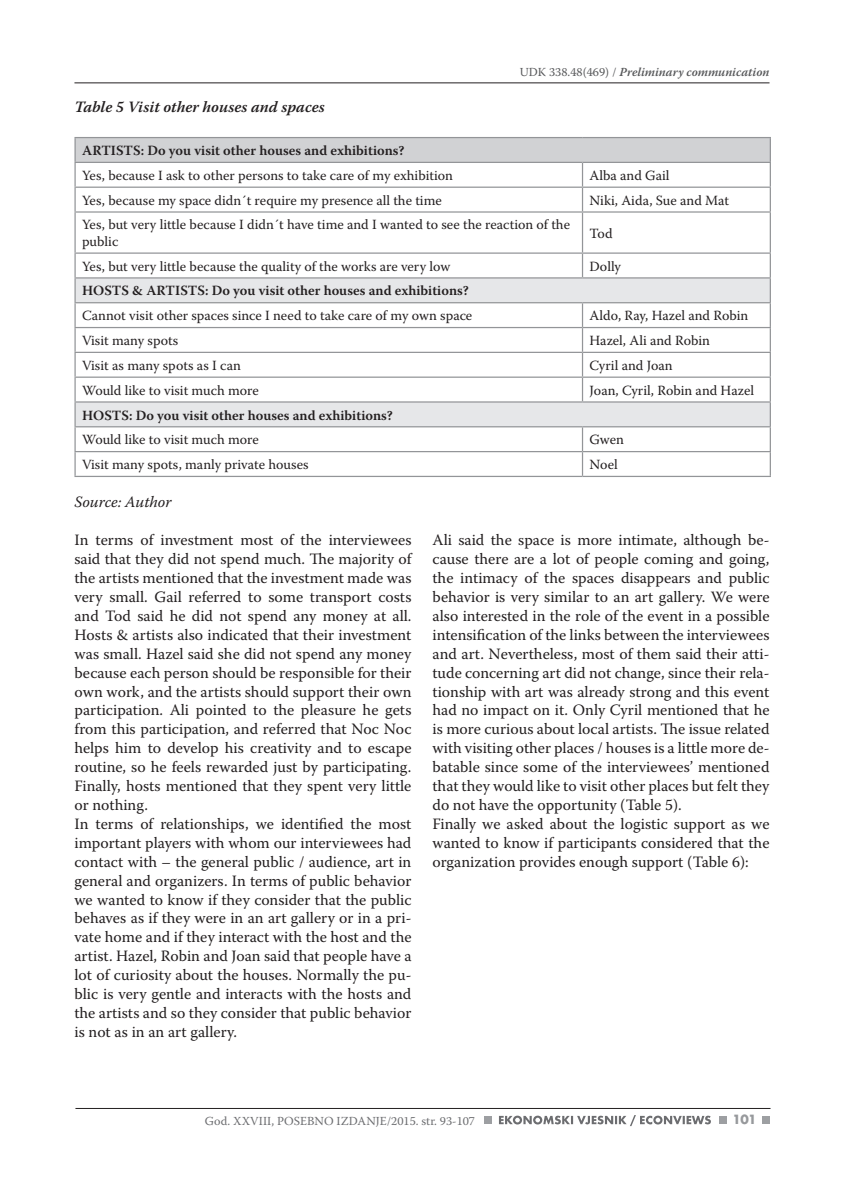
<style>
.page{position:relative;width:844px;height:1191px;background:#fff}
.page>*{position:absolute;margin:0;border:0;box-sizing:border-box;transform-origin:0 0}
.t1{font:15.75px/18.9px "Warnock Pro";color:#231f20}
.t2{font:italic 600 15.75px "Warnock Pro";color:#231f20}
.t3{font:italic 15.75px "Warnock Pro";color:#231f20}
.t4{font:14px/16.8px "Warnock Pro";color:#231f20}
.t5{font:600 14px "Warnock Pro";color:#231f20}
.t6{font:700 14px "Futura TOT";color:#97999c}
.t7{font:12.25px "Warnock Pro";color:#6c6d70}
.t8{font:italic 600 12.25px "Warnock Pro";color:#57585a}
.s1{font-weight:400;font-style:normal}
</style>
<div class="page">
<hr style="left:74px;top:83px;width:695px;height:1px;background:#231f20">
<hr style="left:75px;top:1108px;width:695px;height:1px;background:#231f20">
<div style="left:483px;top:1115px;width:8px;height:8px;background:#9d9fa2"></div>
<div style="left:718px;top:1115px;width:8px;height:8px;background:#9d9fa2"></div>
<div style="left:761px;top:1115px;width:8px;height:8px;background:#9d9fa2"></div>
<svg style="left:499px;top:1115px;width:211px;height:11px"></svg>
<div style="left:75px;top:138px;width:695px;height:24px;background:#d1d2d4"></div>
<svg style="left:76px;top:278px;width:693px;height:148px"></svg>
<hr style="left:74px;top:137px;width:508px;height:1px;background:#939598">
<hr style="left:74px;top:138px;width:2px;height:24px;background:#939598">
<hr style="left:582px;top:137px;width:188px;height:1px;background:#939598">
<hr style="left:74px;top:162px;width:508px;height:1px;background:#939598">
<hr style="left:74px;top:163px;width:2px;height:24px;background:#939598">
<hr style="left:582px;top:162px;width:188px;height:1px;background:#939598">
<hr style="left:581px;top:163px;width:2px;height:24px;background:#939598">
<hr style="left:74px;top:187px;width:508px;height:1px;background:#939598">
<hr style="left:74px;top:188px;width:2px;height:23px;background:#939598">
<hr style="left:582px;top:187px;width:188px;height:1px;background:#939598">
<hr style="left:581px;top:188px;width:2px;height:23px;background:#939598">
<svg style="left:769px;top:138px;width:1px;height:73px"></svg>
<hr style="left:74px;top:211px;width:508px;height:2px;background:#939598">
<hr style="left:74px;top:213px;width:2px;height:39px;background:#939598">
<hr style="left:582px;top:211px;width:188px;height:2px;background:#939598">
<hr style="left:581px;top:213px;width:2px;height:39px;background:#939598">
<hr style="left:769px;top:213px;width:1px;height:39px;background:#939598">
<hr style="left:74px;top:252px;width:508px;height:2px;background:#939598">
<hr style="left:74px;top:254px;width:2px;height:23px;background:#939598">
<hr style="left:582px;top:252px;width:188px;height:2px;background:#939598">
<hr style="left:581px;top:254px;width:2px;height:23px;background:#939598">
<hr style="left:74px;top:277px;width:508px;height:1px;background:#939598">
<hr style="left:74px;top:278px;width:2px;height:24px;background:#939598">
<hr style="left:582px;top:277px;width:188px;height:1px;background:#939598">
<hr style="left:74px;top:302px;width:508px;height:1px;background:#939598">
<hr style="left:74px;top:303px;width:2px;height:24px;background:#939598">
<hr style="left:582px;top:302px;width:188px;height:1px;background:#939598">
<hr style="left:581px;top:303px;width:2px;height:24px;background:#939598">
<hr style="left:74px;top:327px;width:508px;height:1px;background:#939598">
<hr style="left:74px;top:328px;width:2px;height:24px;background:#939598">
<hr style="left:582px;top:327px;width:188px;height:1px;background:#939598">
<hr style="left:581px;top:328px;width:2px;height:24px;background:#939598">
<hr style="left:74px;top:352px;width:508px;height:1px;background:#939598">
<hr style="left:74px;top:353px;width:2px;height:23px;background:#939598">
<hr style="left:582px;top:352px;width:188px;height:1px;background:#939598">
<hr style="left:581px;top:353px;width:2px;height:23px;background:#939598">
<hr style="left:74px;top:376px;width:508px;height:2px;background:#939598">
<hr style="left:74px;top:378px;width:2px;height:23px;background:#939598">
<hr style="left:582px;top:376px;width:188px;height:2px;background:#939598">
<hr style="left:581px;top:378px;width:2px;height:23px;background:#939598">
<hr style="left:74px;top:401px;width:508px;height:1px;background:#939598">
<hr style="left:74px;top:402px;width:2px;height:24px;background:#939598">
<hr style="left:582px;top:401px;width:188px;height:1px;background:#939598">
<hr style="left:74px;top:426px;width:508px;height:1px;background:#939598">
<hr style="left:74px;top:427px;width:2px;height:24px;background:#939598">
<hr style="left:582px;top:426px;width:188px;height:1px;background:#939598">
<hr style="left:581px;top:427px;width:2px;height:24px;background:#939598">
<hr style="left:74px;top:451px;width:508px;height:1px;background:#939598">
<hr style="left:74px;top:452px;width:2px;height:24px;background:#939598">
<hr style="left:582px;top:451px;width:188px;height:1px;background:#939598">
<hr style="left:581px;top:452px;width:2px;height:24px;background:#939598">
<svg style="left:769px;top:254px;width:1px;height:222px"></svg>
<hr style="left:74px;top:476px;width:508px;height:1px;background:#939598">
<hr style="left:582px;top:476px;width:188px;height:1px;background:#939598">
<p class="t8" style="left:519px;top:65px;width:251px"><span class="s1">UDK 338.48(469) /</span> Preliminary communication</p>
<p class="t2" style="left:74px;top:98px;width:252px">Table 5 Visit other houses and spaces</p>
<p class="t5" style="left:82px;top:142px;width:324px">ARTISTS: Do you visit other houses and exhibitions?</p>
<p class="t4" style="left:82px;top:167px;width:372px">Yes, because I ask to other persons to take care of my exhibition</p>
<p class="t4" style="left:589px;top:167px;width:81px">Alba and Gail</p>
<p class="t4" style="left:82px;top:191px;width:361px">Yes, because my space didn´t require my presence all the time</p>
<p class="t4" style="left:589px;top:191px;width:141px">Niki, Aida, Sue and Mat</p>
<p class="t4" style="left:82px;top:216px;width:489px">Yes, but very little because I didn´t have time and I wanted to see the reaction of the public</p>
<p class="t4" style="left:589px;top:224px;width:25px">Tod</p>
<p class="t4" style="left:82px;top:257px;width:369px">Yes, but very little because the quality of the works are very low</p>
<p class="t4" style="left:589px;top:257px;width:33px">Dolly</p>
<p class="t5" style="left:82px;top:282px;width:388px">HOSTS &amp; ARTISTS: Do you visit other houses and exhibitions?</p>
<p class="t4" style="left:82px;top:307px;width:391px">Cannot visit other spaces since I need to take care of my own space</p>
<p class="t4" style="left:589px;top:307px;width:160px">Aldo, Ray, Hazel and Robin</p>
<p class="t4" style="left:82px;top:332px;width:98px">Visit many spots</p>
<p class="t4" style="left:589px;top:332px;width:122px">Hazel, Ali and Robin</p>
<p class="t4" style="left:82px;top:357px;width:160px">Visit as many spots as I can</p>
<p class="t4" style="left:589px;top:357px;width:85px">Cyril and Joan</p>
<p class="t4" style="left:82px;top:381px;width:178px">Would like to visit much more</p>
<p class="t4" style="left:589px;top:381px;width:166px">Joan, Cyril, Robin and Hazel</p>
<p class="t5" style="left:82px;top:406px;width:312px">HOSTS: Do you visit other houses and exhibitions?</p>
<p class="t4" style="left:82px;top:431px;width:178px">Would like to visit much more</p>
<p class="t4" style="left:589px;top:431px;width:36px">Gwen</p>
<p class="t4" style="left:82px;top:456px;width:228px">Visit many spots, manly private houses</p>
<p class="t4" style="left:589px;top:456px;width:30px">Noel</p>
<p class="t3" style="left:74px;top:493px;width:98px">Source: Author</p>
<p class="t1" style="left:74px;top:530px;width:338px">In terms of investment most of the interviewees said that they did not spend much. The majority of the artists mentioned that the investment made was very small. Gail referred to some transport costs and Tod said he did not spend any money at all.<br>Hosts &amp; artists also indicated that their investment was small. Hazel said she did not spend any money because each person should be responsible for their own work, and the artists should support their own participation. Ali pointed to the pleasure he gets from this participation, and referred that Noc Noc helps him to develop his creativity and to escape routine, so he feels rewarded just by participating.<br>Finally, hosts mentioned that they spent very little or nothing.<br>In terms of relationships, we identified the most important players with whom our interviewees had contact with – the general public / audience, art in general and organizers. In terms of public behavior we wanted to know if they consider that the public behaves as if they were in an art gallery or in a pri&shy;vate home and if they interact with the host and the artist. Hazel, Robin and Joan said that people have a lot of curiosity about the houses. Normally the pu&shy;blic is very gentle and interacts with the hosts and the artists and so they consider that public behavior is not as in an art gallery.</p>
<p class="t1" style="left:432px;top:530px;width:338px">Ali said the space is more intimate, although be&shy;cause there are a lot of people coming and going, the intimacy of the spaces disappears and public behavior is very similar to an art gallery. We were also interested in the role of the event in a possible intensification of the links between the interviewees and art. Nevertheless, most of them said their atti&shy;tude concerning art did not change, since their rela&shy;tionship with art was already strong and this event had no impact on it. Only Cyril mentioned that he is more curious about local artists. The issue related with visiting other places / houses is a little more de&shy;batable since some of the interviewees’ mentioned that they would like to visit other places but felt they do not have the opportunity (Table 5).<br>Finally we asked about the logistic support as we wanted to know if participants considered that the organization provides enough support (Table 6):</p>
<p class="t7" style="left:205px;top:1113px;width:271px">God. XXVIII, POSEBNO IZDANJE/2015. str. 93-107</p>
<p class="t6" style="left:732px;top:1111px;width:26px">101</p>
</div>
